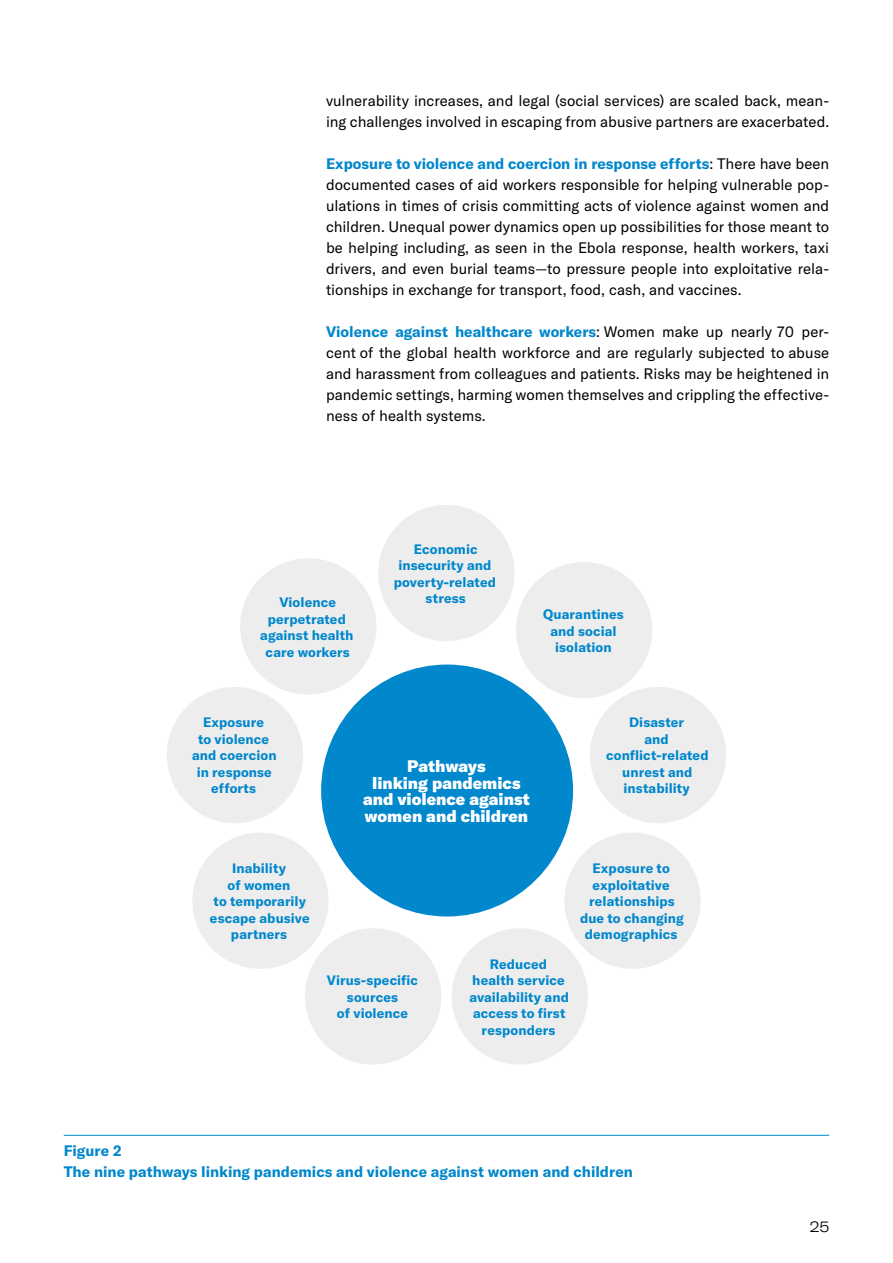
<style>
.page{position:relative;width:893px;height:1263px;background:#fff}
.page>*{position:absolute;margin:0;border:0;box-sizing:border-box;transform-origin:0 0}
.t1{font:900 16.5px/16.5px "GT America";letter-spacing:-.005em;color:#fff;text-align:center}
.t2{font:15px/21px "GT America";color:#000;text-align:justify}
.t3{font:700 15px/21px "GT America";color:#0087cc}
.t4{font:300 expanded 15px "GT America";color:#000}
.t5{font:700 13.5px/16.5px "GT America";letter-spacing:.005em;color:#0087cc;text-align:center}
.s1{font-weight:700;color:#0087cc}
</style>
<div class="page">
<div style="left:321px;top:664px;width:252px;height:252px;background:#0087cc;border-radius:50%"></div>
<div style="left:378px;top:505px;width:136px;height:136px;background:#ededed;border-radius:50%"></div>
<div style="left:516px;top:562px;width:136px;height:136px;background:#ededed;border-radius:50%"></div>
<div style="left:590px;top:687px;width:136px;height:136px;background:#ededed;border-radius:50%"></div>
<div style="left:564px;top:832px;width:137px;height:137px;background:#ededed;border-radius:50%"></div>
<div style="left:452px;top:928px;width:136px;height:136px;background:#ededed;border-radius:50%"></div>
<div style="left:305px;top:928px;width:136px;height:136px;background:#ededed;border-radius:50%"></div>
<div style="left:192px;top:832px;width:137px;height:137px;background:#ededed;border-radius:50%"></div>
<div style="left:167px;top:687px;width:136px;height:136px;background:#ededed;border-radius:50%"></div>
<div style="left:240px;top:558px;width:136px;height:136px;background:#ededed;border-radius:50%"></div>
<hr style="left:64px;top:1135px;width:765px;height:1px;background:#0087cc">
<p class="t2" style="left:326px;top:90px;width:505px">vulnerability increases, and legal (social services) are scaled back, mean&shy;ing challenges involved in escaping from abusive partners are exacerbated.</p>
<p class="t2" style="left:326px;top:153px;width:505px"><span class="s1">Exposure to violence and coercion in response efforts</span>: There have been documented cases of aid workers responsible for helping vulnerable pop&shy;ulations in times of crisis committing acts of violence against women and children. Unequal power dynamics open up possibilities for those meant to be helping including, as seen in the Ebola response, health workers, taxi drivers, and even burial teams—to pressure people into exploitative rela&shy;tionships in exchange for transport, food, cash, and vaccines.</p>
<p class="t2" style="left:326px;top:321px;width:505px"><span class="s1">Violence against healthcare workers</span>: Women make up nearly 70 per&shy;cent of the global health workforce and are regularly subjected to abuse and harassment from colleagues and patients. Risks may be heightened in pandemic settings, harming women themselves and crippling the effective&shy;ness of health systems.</p>
<p class="t5" style="left:260px;top:594px;width:95px">Violence perpetrated against health care workers</p>
<p class="t5" style="left:394px;top:540px;width:104px">Economic insecurity and poverty-related stress</p>
<p class="t5" style="left:543px;top:606px;width:82px">Quarantines and social isolation</p>
<p class="t5" style="left:192px;top:714px;width:86px">Exposure<br>to violence and coercion in response efforts</p>
<p class="t5" style="left:210px;top:860px;width:101px">Inability<br>of women<br>to temporarily escape abusive partners</p>
<p class="t1" style="left:363px;top:758px;width:168px">Pathways<br>linking pandemics and violence against women and children</p>
<p class="t5" style="left:606px;top:714px;width:104px">Disaster<br>and conflict-related unrest and instability</p>
<p class="t5" style="left:580px;top:860px;width:105px">Exposure to exploitative relationships due to changing demographics</p>
<p class="t5" style="left:327px;top:972px;width:93px">Virus-specific sources<br>of violence</p>
<p class="t5" style="left:469px;top:955px;width:101px">Reduced health service availability and access to first responders</p>
<p class="t3" style="left:64px;top:1140px;width:571px">Figure 2<br>The nine pathways linking pandemics and violence against women and children</p>
<p class="t4" style="left:810px;top:1218px;width:21px">25</p>
</div>
